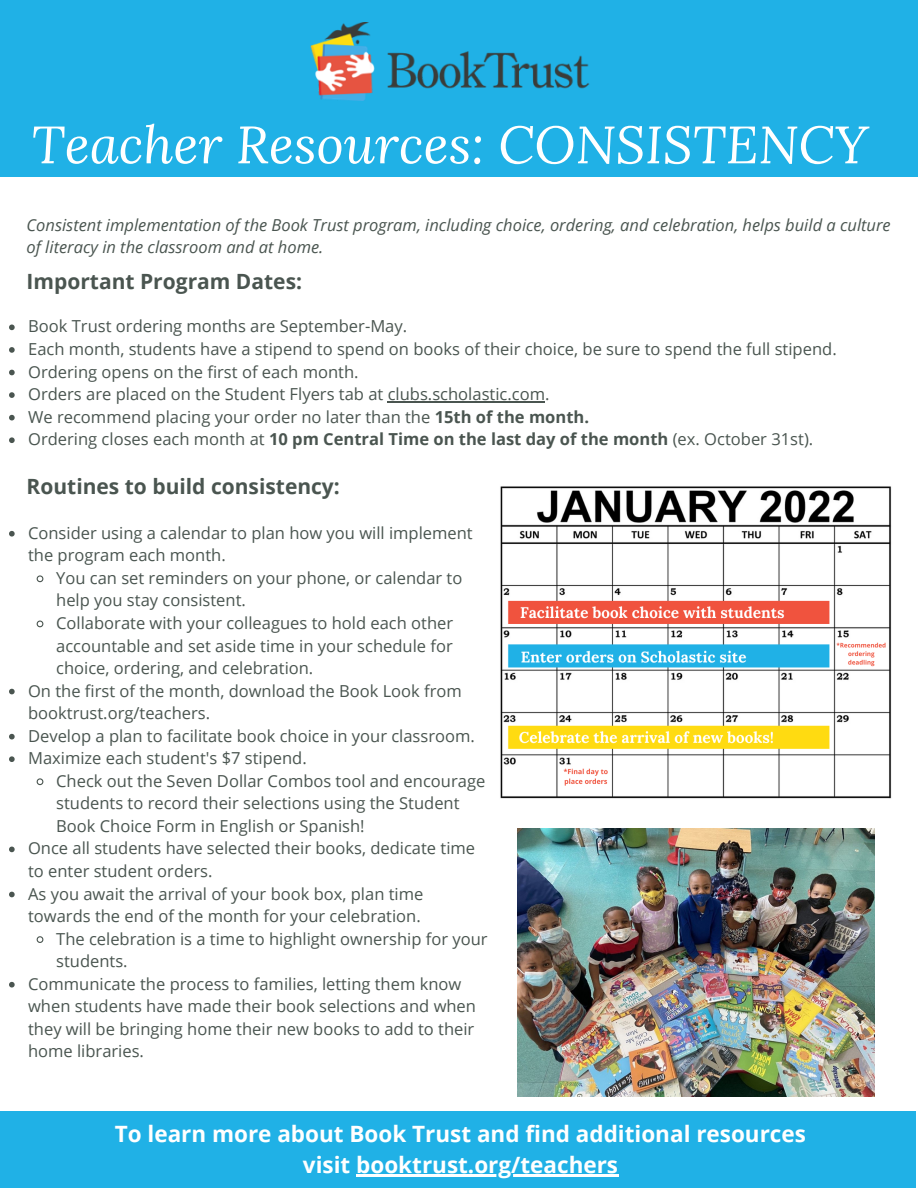
<style>
.page{position:relative;width:918px;height:1188px;background:#fff}
.page>*{position:absolute;margin:0;border:0;box-sizing:border-box;transform-origin:0 0}
.t1{font:italic 52.5px "Lora";color:#fff}
.t2{font:700 22.5px/31.5px "Open Sans";color:#fff;text-align:center}
.t3{font:700 21px "Open Sans";color:#4a5550}
.t4{font:16.5px/22.5px "Open Sans";color:#4a5550}
.t5{font:italic 16.5px/22.5px "Open Sans";color:#4a5550}
.s1{font-weight:700}
</style>
<div class="page">
<div style="left:0;top:0;width:918px;height:176px;background:#20b1e6"></div>
<img style="left:310px;top:23px;width:280px;height:77px">
<div style="left:0;top:1112px;width:916px;height:76px;background:#20b1e6"></div>
<img style="left:500px;top:486px;width:392px;height:313px">
<img style="left:518px;top:829px;width:356px;height:268px">
<svg style="left:9px;top:325px;width:6px;height:5px"></svg>
<svg style="left:9px;top:347px;width:6px;height:6px"></svg>
<svg style="left:9px;top:370px;width:6px;height:5px"></svg>
<svg style="left:9px;top:392px;width:6px;height:6px"></svg>
<hr style="left:388px;top:401px;width:157px;height:1px;background:#4a5550">
<svg style="left:9px;top:415px;width:6px;height:5px"></svg>
<svg style="left:9px;top:437px;width:6px;height:6px"></svg>
<hr style="left:356px;top:1175px;width:262px;height:2px;background:#fff">
<svg style="left:9px;top:531px;width:6px;height:6px"></svg>
<svg style="left:36px;top:575px;width:8px;height:8px"></svg>
<svg style="left:36px;top:620px;width:8px;height:8px"></svg>
<svg style="left:9px;top:689px;width:6px;height:5px"></svg>
<svg style="left:9px;top:734px;width:6px;height:5px"></svg>
<svg style="left:9px;top:756px;width:6px;height:6px"></svg>
<svg style="left:36px;top:778px;width:8px;height:8px"></svg>
<svg style="left:9px;top:847px;width:6px;height:5px"></svg>
<svg style="left:9px;top:892px;width:6px;height:5px"></svg>
<svg style="left:36px;top:936px;width:8px;height:7px"></svg>
<svg style="left:9px;top:982px;width:6px;height:6px"></svg>
<p class="t1" style="left:31px;top:109px;width:838px">Teacher Resources: CONSISTENCY</p>
<p class="t5" style="left:27px;top:213px;width:866px">Consistent implementation of the Book Trust program, including choice, ordering, and celebration, helps build a culture of literacy in the classroom and at home.</p>
<p class="t3" style="left:27px;top:266px;width:277px">Important Program Dates:</p>
<p class="t4" style="left:28px;top:315px;width:381px">Book Trust ordering months are September-May.</p>
<p class="t4" style="left:28px;top:337px;width:810px">Each month, students have a stipend to spend on books of their choice, be sure to spend the full stipend.</p>
<p class="t4" style="left:28px;top:360px;width:332px">Ordering opens on the first of each month.</p>
<p class="t4" style="left:28px;top:383px;width:523px">Orders are placed on the Student Flyers tab at clubs.scholastic.com.</p>
<p class="t4" style="left:28px;top:405px;width:563px">We recommend placing your order no later than the <span class="s1">15th of the month.</span></p>
<p class="t4" style="left:28px;top:428px;width:787px">Ordering closes each month at <span class="s1">10 pm Central Time on the last day of the month</span> (ex. October 31st).</p>
<p class="t3" style="left:27px;top:472px;width:315px">Routines to build consistency:</p>
<p class="t4" style="left:28px;top:521px;width:446px">Consider using a calendar to plan how you will implement the program each month.</p>
<p class="t4" style="left:56px;top:566px;width:408px">You can set reminders on your phone, or calendar to help you stay consistent.</p>
<p class="t4" style="left:56px;top:611px;width:399px;text-align:justify">Collaborate with your colleagues to hold each other accountable and set aside time in your schedule for choice, ordering, and celebration.</p>
<p class="t4" style="left:28px;top:679px;width:435px">On the first of the month, download the Book Look from booktrust.org/teachers.</p>
<p class="t4" style="left:28px;top:724px;width:448px">Develop a plan to facilitate book choice in your classroom.</p>
<p class="t4" style="left:28px;top:747px;width:280px">Maximize each student's $7 stipend.</p>
<p class="t4" style="left:56px;top:769px;width:431px">Check out the Seven Dollar Combos tool and encourage students to record their selections using the Student<br>Book Choice Form in English or Spanish!</p>
<p class="t4" style="left:28px;top:837px;width:449px">Once all students have selected their books, dedicate time to enter student orders.</p>
<p class="t4" style="left:28px;top:882px;width:397px">As you await the arrival of your book box, plan time towards the end of the month for your celebration.</p>
<p class="t4" style="left:56px;top:927px;width:433px">The celebration is a time to highlight ownership for your students.</p>
<p class="t4" style="left:28px;top:972px;width:449px">Communicate the process to families, letting them know when students have made their book selections and when they will be bringing home their new books to add to their home libraries.</p>
<p class="t2" style="left:115px;top:1117px;width:693px">To learn more about Book Trust and find additional resources visit booktrust.org/teachers</p>
</div>
